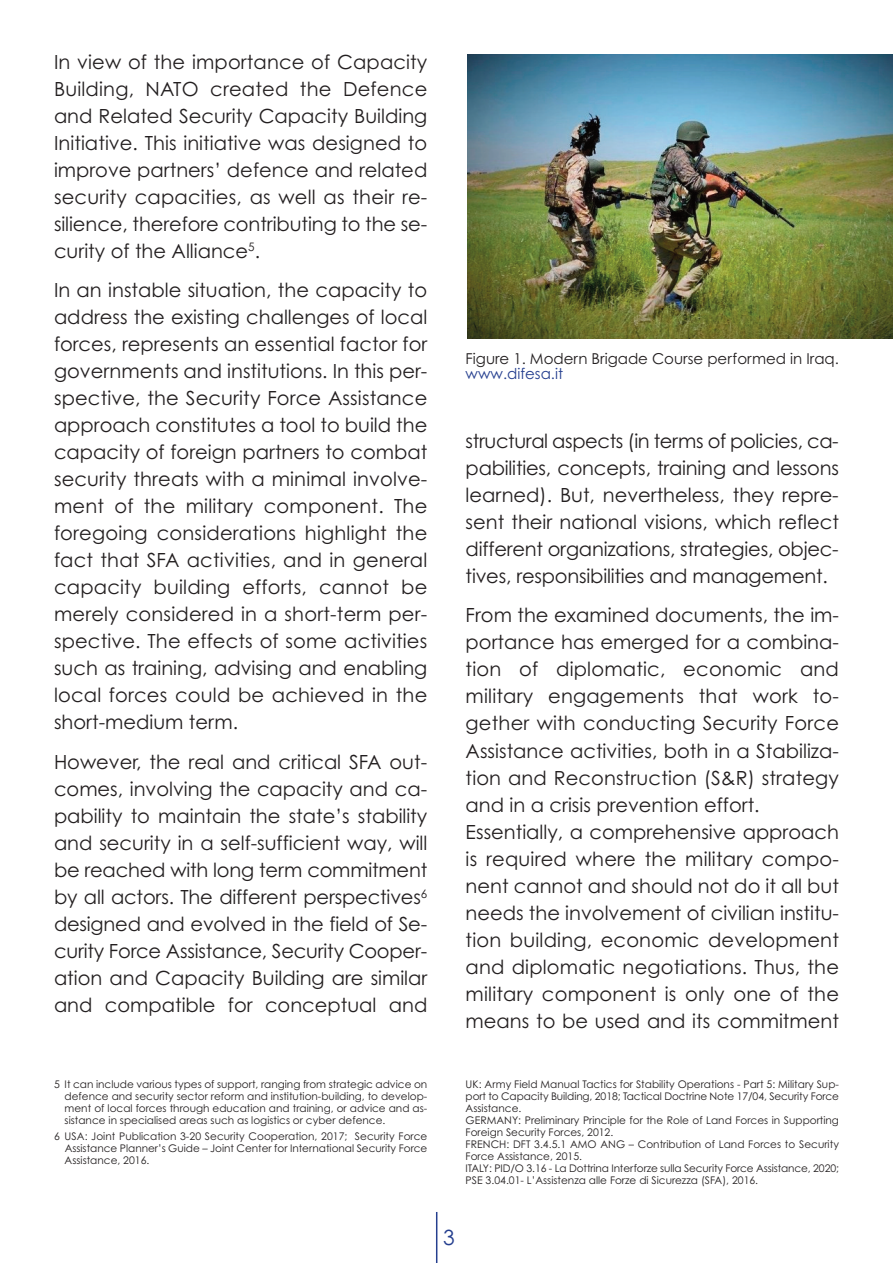
<style>
.page{position:relative;width:893px;height:1263px;background:#fff}
.page>*{position:absolute;margin:0;border:0;box-sizing:border-box;transform-origin:0 0}
.t1{font:21px "Century Gothic";color:#253f8f}
.t2{font:19.5px/27px "Century Gothic";color:#231f20;text-align:justify}
.t3{font:15px "Century Gothic";color:#231f20}
.t4{font:15px "Century Gothic";color:#253f8f}
.t5{font:10.5px/12px "Century Gothic";color:#231f20;text-align:justify}
</style>
<div class="page">
<hr style="left:436px;top:1212px;width:1px;height:51px;background:#253f8f">
<img style="left:467px;top:54px;width:426px;height:285px">
<p class="t2" style="left:54px;top:48px;width:375px">In view of the importance of Capacity Building, NATO created the Defence and Related Security Capacity Building Initiative. This initiative was designed to improve partners’ defence and related security capacities, as well as their re&shy;silience, therefore contributing to the se&shy;curity of the Alliance<sup>5</sup>.</p>
<p class="t2" style="left:54px;top:277px;width:375px">In an instable situation, the capacity to address the existing challenges of local forces, represents an essential factor for governments and institutions. In this per&shy;spective, the Security Force Assistance approach constitutes a tool to build the capacity of foreign partners to combat security threats with a minimal involve&shy;ment of the military component. The foregoing considerations highlight the fact that SFA activities, and in general capacity building efforts, cannot be merely considered in a short-term per&shy;spective. The effects of some activities such as training, advising and enabling local forces could be achieved in the short-medium term.</p>
<p class="t2" style="left:54px;top:749px;width:375px">However, the real and critical SFA out&shy;comes, involving the capacity and ca&shy;pability to maintain the state’s stability and security in a self-sufficient way, will be reached with long term commitment by all actors. The different perspectives<sup>6 </sup>designed and evolved in the field of Se&shy;curity Force Assistance, Security Cooper&shy;ation and Capacity Building are similar and compatible for conceptual and</p>
<p class="t3" style="left:466px;top:350px;width:375px">Figure 1. Modern Brigade Course performed in Iraq.</p>
<p class="t4" style="left:466px;top:365px;width:99px">www.difesa.it</p>
<p class="t2" style="left:466px;top:427px;width:375px">structural aspects (in terms of policies, ca&shy;pabilities, concepts, training and lessons learned). But, nevertheless, they repre&shy;sent their national visions, which reflect different organizations, strategies, objec&shy;tives, responsibilities and management.</p>
<p class="t2" style="left:466px;top:602px;width:375px;text-align:left">From the examined documents, the im&shy;portance has emerged for a combina&shy;tion of diplomatic, economic and military engagements that work to&shy;gether with conducting Security Force Assistance activities, both in a Stabiliza&shy;tion and Reconstruction (S&amp;R) strategy and in a crisis prevention effort.<br>Essentially, a comprehensive approach is required where the military compo&shy;nent cannot and should not do it all but needs the involvement of civilian institu&shy;tion building, economic development and diplomatic negotiations. Thus, the military component is only one of the means to be used and its commitment</p>
<p class="t5" style="left:65px;top:1078px;width:364px;text-indent:-11px">5 It can include various types of support, ranging from strategic advice on defence and security sector reform and institution-building, to develop&shy;ment of local forces through education and training, or advice and as&shy;sistance in specialised areas such as logistics or cyber defence.</p>
<p class="t5" style="left:65px;top:1131px;width:364px;text-indent:-11px">6 USA: Joint Publication 3-20 Security Cooperation, 2017; Security Force Assistance Planner’s Guide – Joint Center for International Security Force Assistance, 2016.</p>
<p class="t5" style="left:466px;top:1078px;width:375px;text-align:left">UK: Army Field Manual Tactics for Stability Operations - Part 5: Military Sup&shy;port to Capacity Building, 2018; Tactical Doctrine Note 17/04, Security Force Assistance.<br>GERMANY: Preliminary Principle for the Role of Land Forces in Supporting Foreign Security Forces, 2012.<br>FRENCH: DFT 3.4.5.1 AMO ANG – Contribution of Land Forces to Security Force Assistance, 2015.<br>ITALY: PID/O 3.16 - La Dottrina Interforze sulla Security Force Assistance, 2020; PSE 3.04.01- L’Assistenza alle Forze di Sicurezza (SFA), 2016.</p>
<p class="t1" style="left:443px;top:1225px;width:13px">3</p>
</div>
